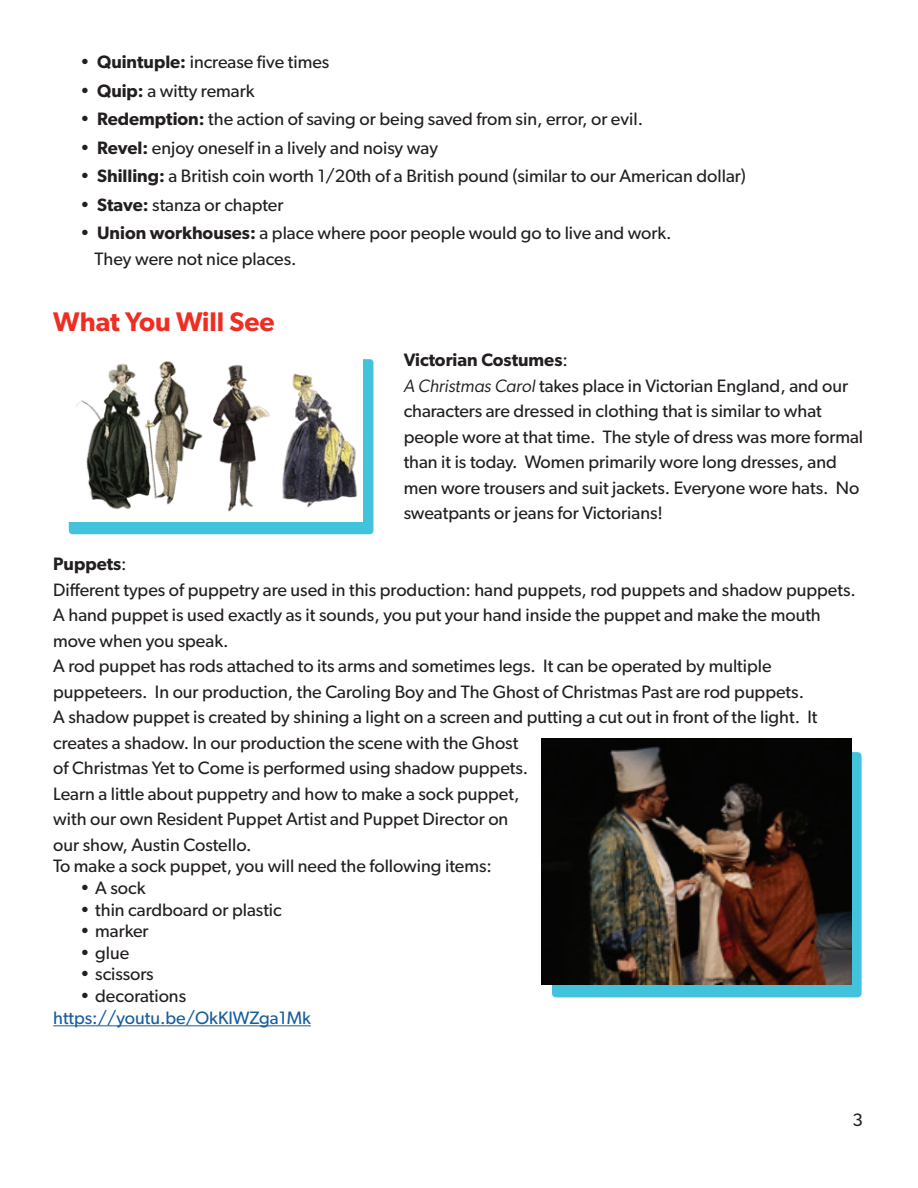
<style>
.page{position:relative;width:918px;height:1188px;background:#fff}
.page>*{position:absolute;margin:0;border:0;box-sizing:border-box;transform-origin:0 0}
.t1{font:600 27px "Gibson";color:#ee2e22}
.t2{font:18px/25.5px "Gibson";color:#231f20}
.t3{font:18px "Gibson";color:#175d9e}
.s1{font-weight:600}
.s2{font-style:italic}
</style>
<div class="page">
<hr style="left:53px;top:1026px;width:258px;height:1px;background:#175d9e">
<div style="left:69px;top:359px;width:304px;height:175px;background:#42c3dc"></div>
<img style="left:69px;top:359px;width:294px;height:162px">
<svg style="left:552px;top:752px;width:310px;height:245px;background:#43b7cc"></svg>
<img style="left:542px;top:739px;width:309px;height:245px">
<p class="t2" style="left:80px;top:49px;width:251px">• <span class="s1">Quintuple:</span> increase five times</p>
<p class="t2" style="left:80px;top:78px;width:176px">• <span class="s1">Quip:</span> a witty remark</p>
<p class="t2" style="left:80px;top:106px;width:564px">• <span class="s1">Redemption:</span> the action of saving or being saved from sin, error, or evil.</p>
<p class="t2" style="left:80px;top:135px;width:359px">• <span class="s1">Revel:</span> enjoy oneself in a lively and noisy way</p>
<p class="t2" style="left:80px;top:163px;width:667px">• <span class="s1">Shilling:</span> a British coin worth 1/20th of a British pound (similar to our American dollar)</p>
<p class="t2" style="left:80px;top:192px;width:205px">• <span class="s1">Stave:</span> stanza or chapter</p>
<p class="t2" style="left:95px;top:220px;width:579px;text-indent:-14px">• <span class="s1">Union workhouses:</span> a place where poor people would go to live and work.<br>They were not nice places.</p>
<h1 class="t1" style="left:53px;top:305px;width:223px">What You Will See</h1>
<p class="t2" style="left:404px;top:347px;width:461px"><span class="s1">Victorian Costumes</span>:<br><span class="s2">A Christmas Carol</span> takes place in Victorian England, and our characters are dressed in clothing that is similar to what people wore at that time. The style of dress was more formal than it is today. Women primarily wore long dresses, and men wore trousers and suit jackets. Everyone wore hats. No sweatpants or jeans for Victorians!</p>
<p class="t2" style="left:53px;top:551px;width:804px"><span class="s1">Puppets</span>:<br>Different types of puppetry are used in this production: hand puppets, rod puppets and shadow puppets.<br>A hand puppet is used exactly as it sounds, you put your hand inside the puppet and make the mouth move when you speak.<br>A rod puppet has rods attached to its arms and sometimes legs. It can be operated by multiple puppeteers. In our production, the Caroling Boy and The Ghost of Christmas Past are rod puppets.<br>A shadow puppet is created by shining a light on a screen and putting a cut out in front of the light. It creates a shadow. In our production the scene with the Ghost<br>of Christmas Yet to Come is performed using shadow puppets.<br>Learn a little about puppetry and how to make a sock puppet,<br>with our own Resident Puppet Artist and Puppet Director on<br>our show, Austin Costello.</p>
<p class="t2" style="left:53px;top:853px;width:440px">To make a sock puppet, you will need the following items:</p>
<p class="t2" style="left:80px;top:875px;width:67px">• A sock</p>
<p class="t2" style="left:80px;top:896px;width:203px">• thin cardboard or plastic</p>
<p class="t2" style="left:80px;top:918px;width:70px">• marker</p>
<p class="t2" style="left:80px;top:940px;width:51px">• glue</p>
<p class="t2" style="left:80px;top:961px;width:75px">• scissors</p>
<p class="t2" style="left:80px;top:983px;width:107px">• decorations</p>
<p class="t3" style="left:53px;top:1007px;width:259px">https://youtu.be/OkKIWZga1Mk</p>
<p class="t2" style="left:853px;top:1107px;width:12px">3</p>
</div>
